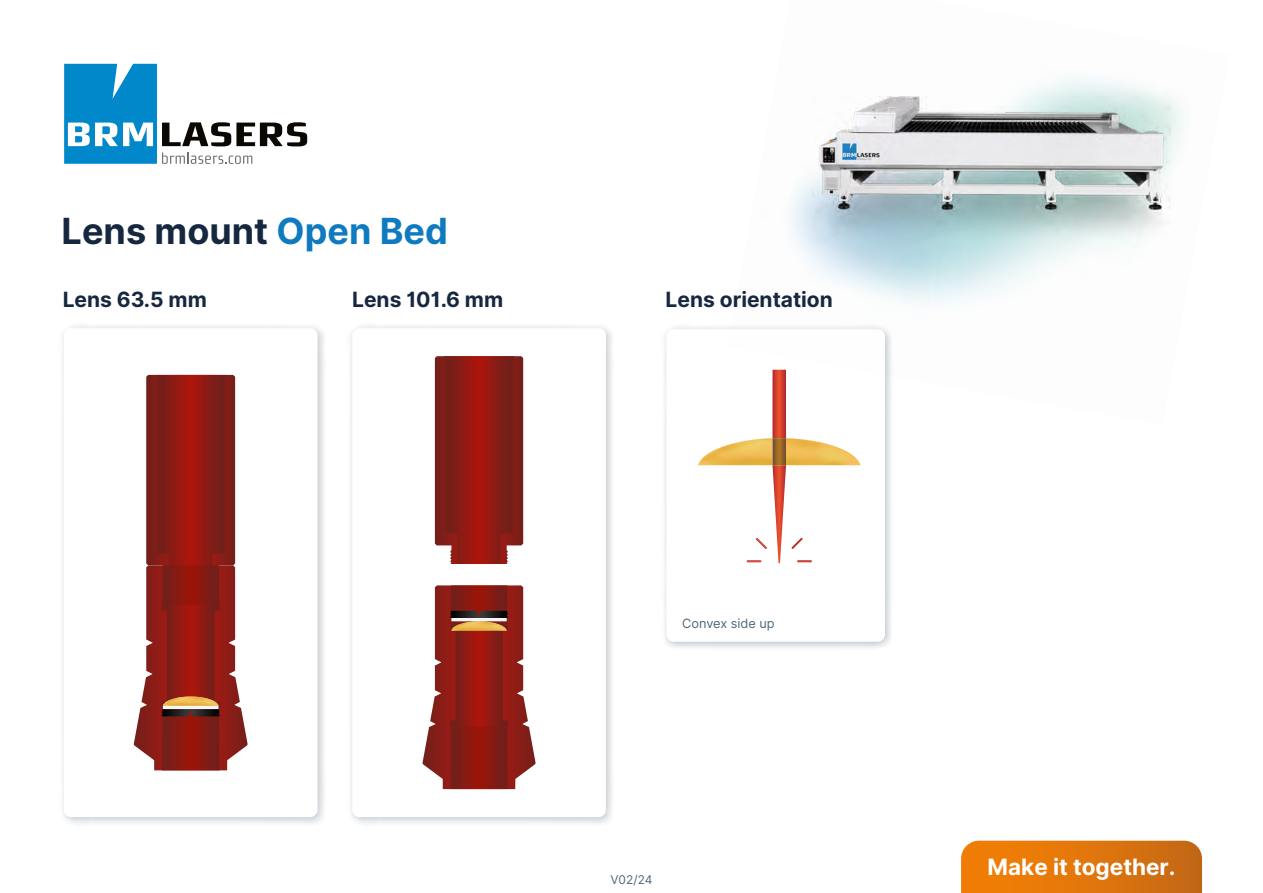
<style>
.page{position:relative;width:1263px;height:893px;background:#fff}
.page>*{position:absolute;margin:0;border:0;box-sizing:border-box;transform-origin:0 0}
.t1{font:700 36px "Inter";color:#152840}
.t2{font:700 22.5px "Inter";color:#fff}
.t3{font:700 21px "Inter";color:#152840}
.t4{font:12.75px "Inter";color:#4c687a}
.t5{font:12px "Inter";color:#4c687a}
.s1{color:#0e7abf}
</style>
<div class="page">
<div style="left:346px;top:322px;width:270px;height:505px;background:#233d53;opacity:.4"></div>
<div style="left:352px;top:328px;width:254px;height:489px;background:#fff;border-radius:7px"></div>
<div style="left:661px;top:323px;width:234px;height:329px;background:#233d53;opacity:.4"></div>
<div style="left:666px;top:329px;width:219px;height:313px;background:#fff;border-radius:7px"></div>
<div style="left:58px;top:322px;width:269px;height:505px;background:#233d53;opacity:.4"></div>
<div style="left:64px;top:328px;width:254px;height:489px;background:#fff;border-radius:7px"></div>
<svg style="left:64px;top:64px;width:243px;height:100px"></svg>
<svg style="left:134px;top:375px;width:114px;height:395px"></svg>
<svg style="left:435px;top:356px;width:88px;height:208px;background:#8d231c"></svg>
<svg style="left:422px;top:585px;width:114px;height:204px"></svg>
<svg style="left:747px;top:370px;width:65px;height:193px"></svg>
<img style="left:698px;top:438px;width:162px;height:27px">
<img style="left:812px;top:96px;width:358px;height:148px">
<svg style="left:961px;top:841px;width:241px;height:52px;background:#df760e"></svg>
<h1 class="t1" style="left:62px;top:204px;width:388px">Lens mount <span class="s1">Open Bed</span></h1>
<p class="t3" style="left:63px;top:284px;width:146px">Lens 63.5 mm</p>
<p class="t3" style="left:352px;top:284px;width:153px">Lens 101.6 mm</p>
<p class="t3" style="left:666px;top:284px;width:169px">Lens orientation</p>
<p class="t4" style="left:682px;top:614px;width:94px">Convex side up</p>
<p class="t5" style="left:610px;top:870px;width:43px">V02/24</p>
<p class="t2" style="left:987px;top:853px;width:189px">Make it together.</p>
</div>
